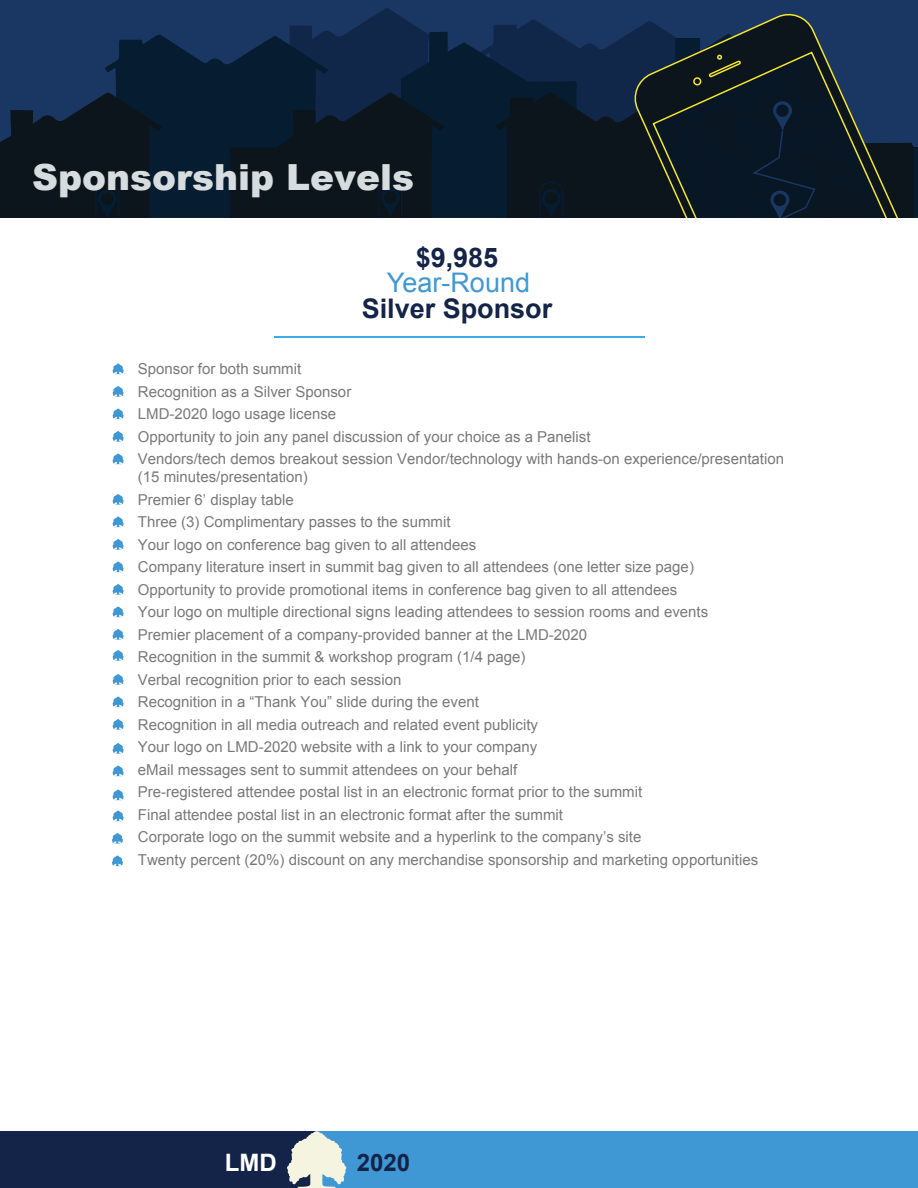
<style>
.page{position:relative;width:918px;height:1188px;background:#fff}
.page>*{position:absolute;margin:0;border:0;box-sizing:border-box;transform-origin:0 0}
.t1{font:900 36px "Arial";color:#d7dcdf}
.t2{font:700 27px "Arial";color:#142348}
.t3{font:27px "Arial";color:#3f98d4}
.t4{font:700 24px "Arial";color:#142348}
.t5{font:700 24px "Arial";color:#fff}
.t6{font:15px/22.5px "Arial";color:#797979}
</style>
<div class="page">
<div style="left:0;top:0;width:918px;height:218px;background:#1a3663"></div>
<svg style="left:0;top:8px;width:918px;height:210px"></svg>
<svg style="left:112px;top:364px;width:12px;height:10px"></svg>
<svg style="left:112px;top:386px;width:12px;height:11px"></svg>
<svg style="left:112px;top:409px;width:12px;height:10px"></svg>
<svg style="left:112px;top:431px;width:12px;height:11px"></svg>
<svg style="left:112px;top:494px;width:12px;height:11px"></svg>
<svg style="left:112px;top:454px;width:12px;height:10px"></svg>
<svg style="left:112px;top:517px;width:12px;height:10px"></svg>
<svg style="left:112px;top:562px;width:12px;height:10px"></svg>
<svg style="left:112px;top:539px;width:12px;height:11px"></svg>
<svg style="left:112px;top:584px;width:12px;height:11px"></svg>
<svg style="left:112px;top:607px;width:12px;height:10px"></svg>
<svg style="left:112px;top:650px;width:12px;height:11px"></svg>
<svg style="left:112px;top:629px;width:12px;height:11px"></svg>
<svg style="left:112px;top:674px;width:12px;height:11px"></svg>
<svg style="left:112px;top:697px;width:12px;height:10px"></svg>
<svg style="left:112px;top:743px;width:12px;height:11px"></svg>
<svg style="left:112px;top:719px;width:12px;height:11px"></svg>
<svg style="left:112px;top:766px;width:12px;height:10px"></svg>
<svg style="left:112px;top:790px;width:12px;height:10px"></svg>
<svg style="left:112px;top:811px;width:12px;height:10px"></svg>
<hr style="left:275px;top:336px;width:370px;height:2px;background:#3bade2">
<svg style="left:112px;top:833px;width:11px;height:11px"></svg>
<svg style="left:112px;top:856px;width:11px;height:10px"></svg>
<div style="left:0;top:1131px;width:318px;height:57px;background:#142348"></div>
<div style="left:316px;top:1131px;width:602px;height:57px;background:#3f98d4"></div>
<svg style="left:287px;top:1131px;width:60px;height:57px"></svg>
<h1 class="t1" style="left:32px;top:151px;width:384px">Sponsorship Levels</h1>
<h2 class="t2" style="left:416px;top:238px;width:84px">$9,985</h2>
<h2 class="t3" style="left:387px;top:264px;width:145px">Year-Round</h2>
<h2 class="t2" style="left:362px;top:289px;width:192px">Silver Sponsor</h2>
<p class="t6" style="left:138px;top:358px;width:648px">Sponsor for both summit<br>Recognition as a Silver Sponsor<br>LMD-2020 logo usage license<br>Opportunity to join any panel discussion of your choice as a Panelist<br>Vendors/tech demos breakout session Vendor/technology with hands-on experience/presentation</p>
<p class="t6" style="left:138px;top:466px;width:622px">(15 minutes/presentation)<br>Premier 6’ display table<br>Three (3) Complimentary passes to the summit<br>Your logo on conference bag given to all attendees<br>Company literature insert in summit bag given to all attendees (one letter size page)<br>Opportunity to provide promotional items in conference bag given to all attendees<br>Your logo on multiple directional signs leading attendees to session rooms and events Premier placement of a company-provided banner at the LMD-2020<br>Recognition in the summit &amp; workshop program (1/4 page)<br>Verbal recognition prior to each session<br>Recognition in a “Thank You” slide during the event<br>Recognition in all media outreach and related event publicity<br>Your logo on LMD-2020 website with a link to your company<br>eMail messages sent to summit attendees on your behalf<br>Pre-registered attendee postal list in an electronic format prior to the summit<br>Final attendee postal list in an electronic format after the summit<br>Corporate logo on the summit website and a hyperlink to the company’s site<br>Twenty percent (20%) discount on any merchandise sponsorship and marketing opportunities</p>
<h3 class="t5" style="left:225px;top:1146px;width:53px">LMD</h3>
<h3 class="t4" style="left:357px;top:1146px;width:55px">2020</h3>
</div>
